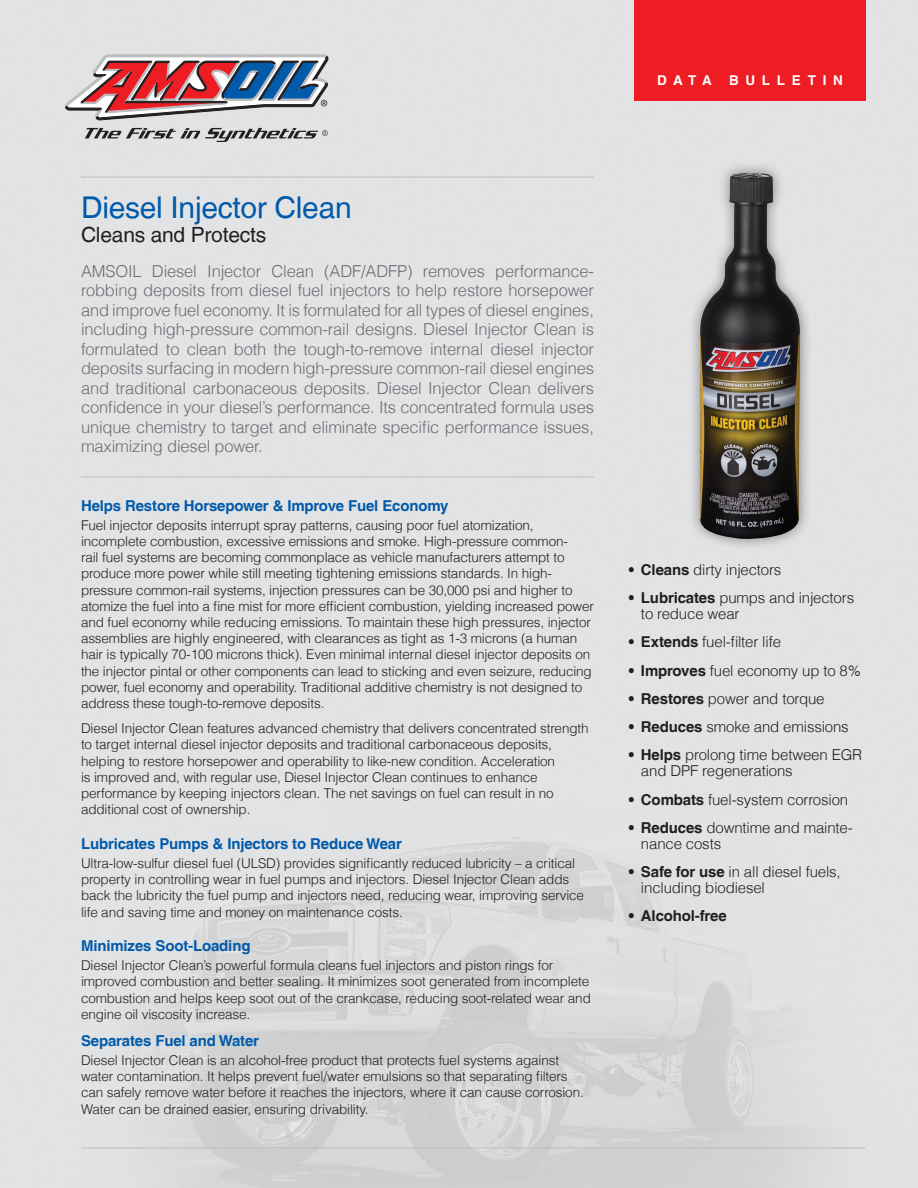
<style>
.page{position:relative;width:918px;height:1188px;background:#fff}
.page>*{position:absolute;margin:0;border:0;box-sizing:border-box;transform-origin:0 0}
.t1{font:30px "Helvetica LT";letter-spacing:-.01em;color:#015aaa}
.t2{font:21px "Helvetica LT";letter-spacing:-.01em;color:#231f20}
.GrayLeadInCopy{font:300 16.5px/19.5px "Helvetica LT";letter-spacing:-.01em;color:#6c6d70;text-align:justify}
.t3{font:300 15px/16.2px "Helvetica LT";letter-spacing:-.01em;color:#231f20}
.BlueSubhead{font:700 15px "Helvetica LT";letter-spacing:-.01em;color:#015aaa}
.t4{font:700 15px "Helvetica LT";letter-spacing:-.01em;color:#231f20}
.BodyCopyNew{font:300 13.5px/16.2px "Helvetica LT";letter-spacing:-.01em;color:#231f20}
.BodyCopyNew-2{font:700 13.5px "Helvetica LT";letter-spacing:.5em;color:#fff}
.s1{font-weight:700}
</style>
<div class="page">
<img style="left:0;top:0;width:918px;height:1188px">
<svg style="left:65px;top:55px;width:263px;height:87px;background:#b099a2"></svg>
<hr style="left:81px;top:477px;width:513px;height:1px;background:#bcbdc0">
<hr style="left:81px;top:1148px;width:785px;height:1px;background:#bcbdc0">
<hr style="left:81px;top:177px;width:513px;height:1px;background:#bcbdc0">
<div style="left:634px;top:0;width:232px;height:100px;background:#ee1d23"></div>
<div style="left:688px;top:161px;width:124px;height:391px;background:#231f20;opacity:.5"></div>
<img style="left:700px;top:173px;width:100px;height:366px">
<p class="BodyCopyNew-2" style="left:657px;top:72px;width:56px">DATA</p>
<p class="BodyCopyNew-2" style="left:729px;top:72px;width:115px">BULLETIN</p>
<p class="t1" style="left:81px;top:190px;width:272px">Diesel Injector Clean</p>
<p class="t2" style="left:81px;top:222px;width:187px">Cleans and Protects</p>
<p class="GrayLeadInCopy" style="left:81px;top:261px;width:515px">AMSOIL Diesel Injector Clean (ADF/ADFP) removes performance&shy;robbing deposits from diesel fuel injectors to help restore horsepower and improve fuel economy. It is formulated for all types of diesel engines, including high-pressure common-rail designs. Diesel Injector Clean is formulated to clean both the tough-to-remove internal diesel injector deposits surfacing in modern high-pressure common-rail diesel engines and traditional carbonaceous deposits. Diesel Injector Clean delivers confidence in your diesel’s performance. Its concentrated formula uses unique chemistry to target and eliminate specific performance issues, maximizing diesel power.</p>
<p class="BlueSubhead" style="left:81px;top:496px;width:369px">Helps Restore Horsepower &amp; Improve Fuel Economy</p>
<p class="BodyCopyNew" style="left:81px;top:517px;width:515px">Fuel injector deposits interrupt spray patterns, causing poor fuel atomization, incomplete combustion, excessive emissions and smoke. High-pressure common-<br>rail fuel systems are becoming commonplace as vehicle manufacturers attempt to produce more power while still meeting tightening emissions standards. In high&shy;pressure common-rail systems, injection pressures can be 30,000 psi and higher to atomize the fuel into a fine mist for more efficient combustion, yielding increased power and fuel economy while reducing emissions. To maintain these high pressures, injector assemblies are highly engineered, with clearances as tight as 1-3 microns (a human hair is typically 70-100 microns thick). Even minimal internal diesel injector deposits on the injector pintal or other components can lead to sticking and even seizure, reducing power, fuel economy and operability. Traditional additive chemistry is not designed to address these tough-to-remove deposits.</p>
<p class="BodyCopyNew" style="left:81px;top:720px;width:509px">Diesel Injector Clean features advanced chemistry that delivers concentrated strength to target internal diesel injector deposits and traditional carbonaceous deposits, helping to restore horsepower and operability to like-new condition. Acceleration<br>is improved and, with regular use, Diesel Injector Clean continues to enhance performance by keeping injectors clean. The net savings on fuel can result in no additional cost of ownership.</p>
<p class="BlueSubhead" style="left:81px;top:834px;width:322px">Lubricates Pumps &amp; Injectors to Reduce Wear</p>
<p class="BodyCopyNew" style="left:81px;top:855px;width:505px">Ultra-low-sulfur diesel fuel (ULSD) provides significantly reduced lubricity – a critical property in controlling wear in fuel pumps and injectors. Diesel Injector Clean adds back the lubricity the fuel pump and injectors need, reducing wear, improving service life and saving time and money on maintenance costs.</p>
<p class="BlueSubhead" style="left:81px;top:937px;width:171px">Minimizes Soot-Loading</p>
<p class="BodyCopyNew" style="left:81px;top:957px;width:511px">Diesel Injector Clean’s powerful formula cleans fuel injectors and piston rings for improved combustion and better sealing. It minimizes soot generated from incomplete combustion and helps keep soot out of the crankcase, reducing soot-related wear and engine oil viscosity increase.</p>
<p class="BlueSubhead" style="left:81px;top:1031px;width:180px">Separates Fuel and Water</p>
<p class="BodyCopyNew" style="left:81px;top:1052px;width:504px">Diesel Injector Clean is an alcohol-free product that protects fuel systems against water contamination. It helps prevent fuel/water emulsions so that separating filters can safely remove water before it reaches the injectors, where it can cause corrosion.<br>Water can be drained easier, ensuring drivability.</p>
<p class="t3" style="left:629px;top:561px;width:154px"><span class="s1">• Cleans</span> dirty injectors</p>
<p class="t3" style="left:641px;top:589px;width:215px;text-indent:-12px"><span class="s1">• Lubricates</span> pumps and injectors to reduce wear</p>
<p class="t3" style="left:629px;top:634px;width:154px"><span class="s1">• Extends</span> fuel-filter life</p>
<p class="t3" style="left:629px;top:662px;width:234px"><span class="s1">• Improves</span> fuel economy up to 8%</p>
<p class="t3" style="left:629px;top:690px;width:197px"><span class="s1">• Restores</span> power and torque</p>
<p class="t3" style="left:629px;top:718px;width:221px"><span class="s1">• Reduces</span> smoke and emissions</p>
<p class="t3" style="left:641px;top:747px;width:223px;text-indent:-12px"><span class="s1">• Helps</span> prolong time between EGR and DPF regenerations</p>
<p class="t3" style="left:629px;top:791px;width:221px"><span class="s1">• Combats</span> fuel-system corrosion</p>
<p class="t3" style="left:641px;top:819px;width:213px;text-indent:-12px"><span class="s1">• Reduces</span> downtime and mainte&shy;nance costs</p>
<p class="t3" style="left:641px;top:864px;width:201px;text-indent:-12px"><span class="s1">• Safe for use</span> in all diesel fuels, including biodiesel</p>
<p class="t4" style="left:629px;top:907px;width:99px">• Alcohol-free</p>
</div>
